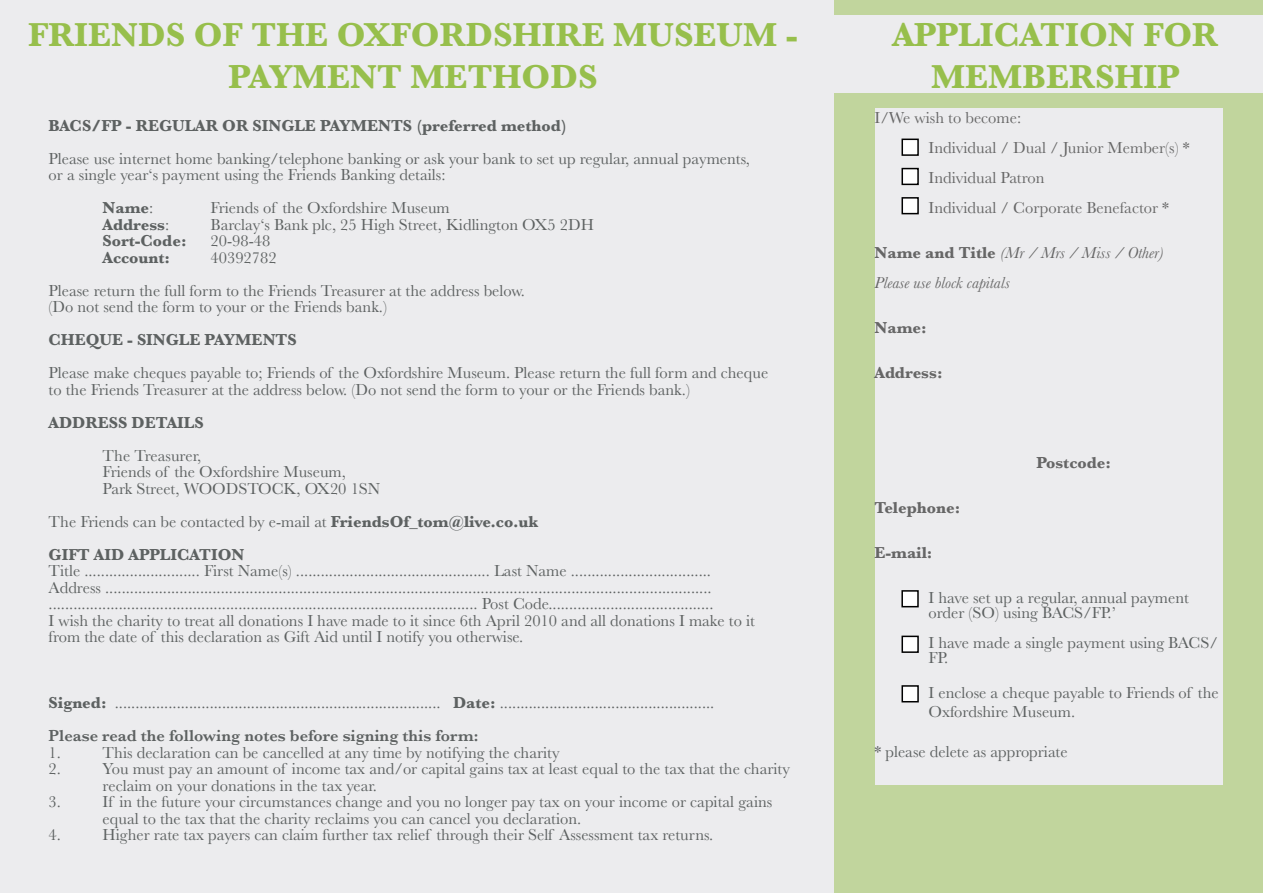
<style>
.page{position:relative;width:1263px;height:893px;background:#ececee}
.page>*{position:absolute;margin:0;border:0;box-sizing:border-box;transform-origin:0 0}
.t1{font:700 34.5px/41.4px "Baskerville";color:#97bf4c;text-align:center}
.t2{font:16.5px "Baskerville";color:#5d6161}
.t3{font:700 16.5px "Baskerville";color:#5d6161}
.t4{font:16.5px "Baskerville";color:#666}
.t5{font:italic 16.5px "Baskerville";color:#666}
.t6{font:600 16.5px "Baskerville";color:#5d6161}
.t7{font:700 16.5px "Baskerville";color:#666}
.s1{font-weight:400}
.s2{font-weight:700}
.s3{font-weight:700;font-style:normal}
</style>
<div class="page">
<div style="left:834px;top:0;width:429px;height:893px;background:#c1d59d"></div>
<div style="left:834px;top:16px;width:429px;height:77px;background:#ececee"></div>
<div style="left:874px;top:108px;width:348px;height:677px;background:#ececee"></div>
<div style="left:901px;top:139px;width:18px;height:17px;background:#fff;border:2px solid #000"></div>
<div style="left:901px;top:168px;width:18px;height:17px;background:#fff;border:2px solid #000"></div>
<div style="left:901px;top:197px;width:18px;height:17px;background:#fff;border:2px solid #000"></div>
<div style="left:901px;top:590px;width:18px;height:17px;background:#fff;border:2px solid #000"></div>
<div style="left:901px;top:636px;width:18px;height:17px;background:#fff;border:2px solid #000"></div>
<div style="left:901px;top:685px;width:18px;height:17px;background:#fff;border:2px solid #000"></div>
<p class="t1" style="left:28px;top:15px;width:771px">FRIENDS OF THE OXFORDSHIRE MUSEUM -<br>PAYMENT METHODS</p>
<p class="t3" style="left:49px;top:114px;width:520px">BACS/FP - REGULAR OR SINGLE PAYMENTS (preferred method)</p>
<p class="t2" style="left:49px;top:148px;width:703px">Please use internet home banking/telephone banking or ask your bank to set up regular, annual payments,</p>
<p class="t2" style="left:49px;top:165px;width:398px">or a single year‘s payment using the Friends Banking details:</p>
<p class="t3" style="left:103px;top:197px;width:52px">Name<span class="s1">:</span></p>
<p class="t2" style="left:211px;top:198px;width:241px">Friends of the Oxfordshire Museum</p>
<p class="t3" style="left:103px;top:213px;width:68px">Address<span class="s1">:</span></p>
<p class="t2" style="left:211px;top:214px;width:385px">Barclay‘s Bank plc, 25 High Street, Kidlington OX5 2DH</p>
<p class="t3" style="left:103px;top:230px;width:85px">Sort-Code:</p>
<p class="t2" style="left:211px;top:231px;width:61px">20-98-48</p>
<p class="t3" style="left:103px;top:246px;width:69px">Account:</p>
<p class="t2" style="left:211px;top:247px;width:67px">40392782</p>
<p class="t2" style="left:49px;top:280px;width:478px">Please return the full form to the Friends Treasurer at the address below.</p>
<p class="t2" style="left:49px;top:297px;width:340px">(Do not send the form to your or the Friends bank.)</p>
<p class="t3" style="left:49px;top:329px;width:250px">CHEQUE - SINGLE PAYMENTS</p>
<p class="t2" style="left:49px;top:363px;width:721px">Please make cheques payable to; Friends of the Oxfordshire Museum. Please return the full form and cheque</p>
<p class="t2" style="left:49px;top:379px;width:643px">to the Friends Treasurer at the address below. (Do not send the form to your or the Friends bank.)</p>
<p class="t3" style="left:49px;top:411px;width:157px">ADDRESS DETAILS</p>
<p class="t2" style="left:103px;top:445px;width:100px">The Treasurer,</p>
<p class="t2" style="left:103px;top:462px;width:245px">Friends of the Oxfordshire Museum,</p>
<p class="t2" style="left:103px;top:478px;width:279px">Park Street, WOODSTOCK, OX20 1SN</p>
<p class="t2" style="left:49px;top:511px;width:491px">The Friends can be contacted by e-mail at <span class="s2">FriendsOf_tom@live.co.uk</span></p>
<p class="t3" style="left:49px;top:543px;width:197px">GIFT AID APPLICATION</p>
<p class="t2" style="left:49px;top:561px;width:664px">Title ............................ First Name(s) ............................................... Last Name ..................................</p>
<p class="t2" style="left:49px;top:577px;width:664px">Address ...................................................................................................................................................</p>
<p class="t2" style="left:49px;top:594px;width:666px">........................................................................................................ Post Code........................................</p>
<p class="t2" style="left:49px;top:610px;width:708px">I wish the charity to treat all donations I have made to it since 6th April 2010 and all donations I make to it</p>
<p class="t2" style="left:49px;top:627px;width:476px">from the date of this declaration as Gift Aid until I notify you otherwise.</p>
<p class="t2" style="left:49px;top:693px;width:667px"><span class="s2">Signed:</span> ............................................................................... <span class="s2">Date:</span> ....................................................</p>
<p class="t6" style="left:49px;top:724px;width:431px">Please read the following notes before signing this form:</p>
<p class="t2" style="left:49px;top:742px;width:14px">1.</p>
<p class="t2" style="left:103px;top:742px;width:458px">This declaration can be cancelled at any time by notifying the charity</p>
<p class="t2" style="left:49px;top:759px;width:14px">2.</p>
<p class="t2" style="left:103px;top:759px;width:689px">You must pay an amount of income tax and/or capital gains tax at least equal to the tax that the charity</p>
<p class="t2" style="left:103px;top:775px;width:276px">reclaim on your donations in the tax year.</p>
<p class="t2" style="left:49px;top:792px;width:14px">3.</p>
<p class="t2" style="left:103px;top:792px;width:671px">If in the future your circumstances change and you no longer pay tax on your income or capital gains</p>
<p class="t2" style="left:103px;top:808px;width:480px">equal to the tax that the charity reclaims you can cancel you declaration.</p>
<p class="t2" style="left:49px;top:825px;width:14px">4.</p>
<p class="t2" style="left:103px;top:825px;width:612px">Higher rate tax payers can claim further tax relief through their Self Assessment tax returns.</p>
<p class="t1" style="left:892px;top:15px;width:327px">APPLICATION FOR</p>
<p class="t1" style="left:931px;top:56px;width:250px">MEMBERSHIP</p>
<p class="t4" style="left:874px;top:107px;width:148px">I/We wish to become:</p>
<p class="t4" style="left:928px;top:137px;width:263px">Individual / Dual / Junior Member(s) *</p>
<p class="t4" style="left:928px;top:167px;width:117px">Individual Patron</p>
<p class="t4" style="left:928px;top:197px;width:242px">Individual / Corporate Benefactor *</p>
<p class="t5" style="left:874px;top:242px;width:291px"><span class="s3">Name and Title</span> (Mr / Mrs / Miss / Other)</p>
<p class="t5" style="left:874px;top:272px;width:137px">Please use block capitals</p>
<p class="t7" style="left:874px;top:316px;width:54px">Name:</p>
<p class="t7" style="left:874px;top:361px;width:70px">Address:</p>
<p class="t7" style="left:1036px;top:451px;width:76px">Postcode:</p>
<p class="t7" style="left:874px;top:496px;width:87px">Telephone:</p>
<p class="t7" style="left:874px;top:541px;width:59px">E-mail:</p>
<p class="t2" style="left:928px;top:587px;width:262px">I have set up a regular, annual payment</p>
<p class="t2" style="left:928px;top:602px;width:189px">order (SO) using BACS/FP.’</p>
<p class="t2" style="left:928px;top:632px;width:291px">I have made a single payment using BACS/</p>
<p class="t2" style="left:928px;top:647px;width:21px">FP.</p>
<p class="t2" style="left:928px;top:682px;width:292px">I enclose a cheque payable to Friends of the</p>
<p class="t2" style="left:928px;top:702px;width:148px">Oxfordshire Museum.</p>
<p class="t2" style="left:874px;top:741px;width:195px">* please delete as appropriate</p>
</div>
